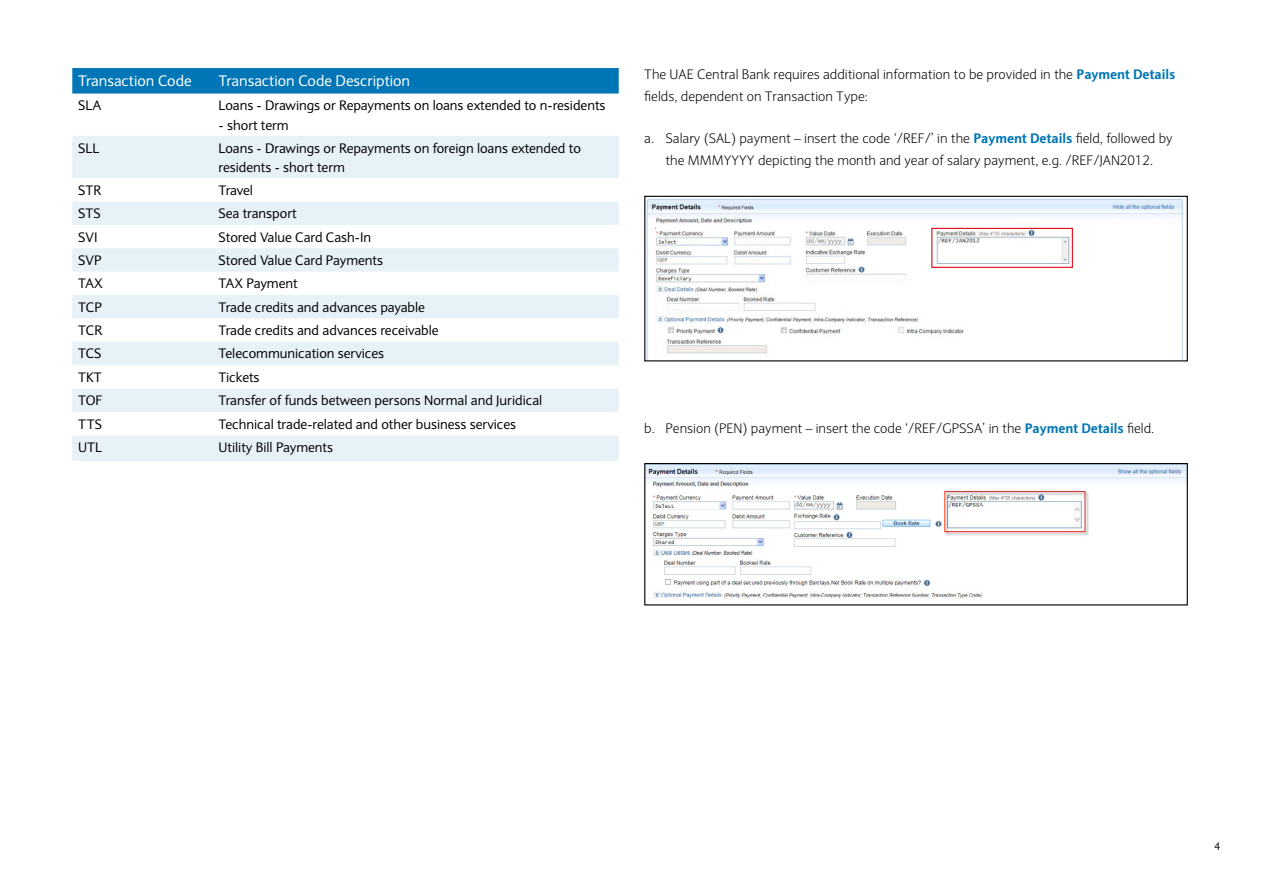
<style>
.page{position:relative;width:1263px;height:893px;background:#fff}
.page>*{position:absolute;margin:0;border:0;box-sizing:border-box;transform-origin:0 0}
.t1{font:15px "Expert Sans";color:#fff}
.t2{font:13.5px/19.5px "Expert Sans";color:#000}
.t3{font:300 13.5px/22.5px "Expert Sans";color:#000}
.t4{font:10.5px "Expert Sans";color:#000}
.s1{font-weight:800;color:#0076b6}
</style>
<div class="page">
<div style="left:72px;top:68px;width:547px;height:26px;background:#0076b6"></div>
<svg style="left:72px;top:136px;width:547px;height:325px;fill:#e6f1f8"></svg>
<svg style="left:72px;top:412px;width:547px;height:23px"></svg>
<img style="left:646px;top:198px;width:537px;height:161px">
<div style="left:644px;top:196px;width:544px;height:165px;border:1px solid #000"></div>
<img style="left:646px;top:465px;width:540px;height:134px">
<div style="left:644px;top:463px;width:544px;height:142px;border:1px solid #000"></div>
<div style="left:931px;top:228px;width:142px;height:40px;border:1px solid #e30a18"></div>
<p class="t1" style="left:78px;top:71px;width:115px">Transaction Code</p>
<p class="t1" style="left:219px;top:71px;width:193px">Transaction Code Description</p>
<p class="t2" style="left:78px;top:96px;width:25px">SLA</p>
<p class="t2" style="left:219px;top:96px;width:388px">Loans - Drawings or Repayments on loans extended to n-residents</p>
<p class="t2" style="left:219px;top:115px;width:72px">- short term</p>
<p class="t2" style="left:78px;top:138px;width:22px">SLL</p>
<p class="t2" style="left:219px;top:138px;width:364px">Loans - Drawings or Repayments on foreign loans extended to residents - short term</p>
<p class="t2" style="left:78px;top:180px;width:25px">STR</p>
<p class="t2" style="left:219px;top:180px;width:36px">Travel</p>
<p class="t2" style="left:78px;top:204px;width:24px">STS</p>
<p class="t2" style="left:219px;top:204px;width:80px">Sea transport</p>
<p class="t2" style="left:78px;top:227px;width:21px">SVI</p>
<p class="t2" style="left:219px;top:227px;width:154px">Stored Value Card Cash-In</p>
<p class="t2" style="left:78px;top:250px;width:25px">SVP</p>
<p class="t2" style="left:219px;top:250px;width:166px">Stored Value Card Payments</p>
<p class="t2" style="left:78px;top:274px;width:26px">TAX</p>
<p class="t2" style="left:219px;top:274px;width:80px">TAX Payment</p>
<p class="t2" style="left:78px;top:297px;width:25px">TCP</p>
<p class="t2" style="left:219px;top:297px;width:208px">Trade credits and advances payable</p>
<p class="t2" style="left:78px;top:320px;width:26px">TCR</p>
<p class="t2" style="left:219px;top:320px;width:221px">Trade credits and advances receivable</p>
<p class="t2" style="left:78px;top:344px;width:25px">TCS</p>
<p class="t2" style="left:219px;top:344px;width:167px">Telecommunication services</p>
<p class="t2" style="left:78px;top:367px;width:25px">TKT</p>
<p class="t2" style="left:219px;top:367px;width:42px">Tickets</p>
<p class="t2" style="left:78px;top:391px;width:26px">TOF</p>
<p class="t2" style="left:219px;top:391px;width:325px">Transfer of funds between persons Normal and Juridical</p>
<p class="t2" style="left:78px;top:414px;width:25px">TTS</p>
<p class="t2" style="left:219px;top:414px;width:299px">Technical trade-related and other business services</p>
<p class="t2" style="left:78px;top:437px;width:25px">UTL</p>
<p class="t2" style="left:219px;top:437px;width:116px">Utility Bill Payments</p>
<p class="t3" style="left:644px;top:63px;width:533px">The UAE Central Bank requires additional information to be provided in the <span class="s1">Payment Details </span>fields, dependent on Transaction Type:</p>
<p class="t3" style="left:644px;top:127px;width:530px;text-align:center">a. Salary (SAL) payment – insert the code ‘/REF/’ in the <span class="s1">Payment Details</span> field, followed by the MMMYYYY depicting the month and year of salary payment, e.g. /REF/JAN2012.</p>
<p class="t3" style="left:644px;top:417px;width:512px">b. Pension (PEN) payment – insert the code ‘/REF/GPSSA’ in the <span class="s1">Payment Details</span> field.</p>
<p class="t4" style="left:1214px;top:840px;width:7px">4</p>
</div>
